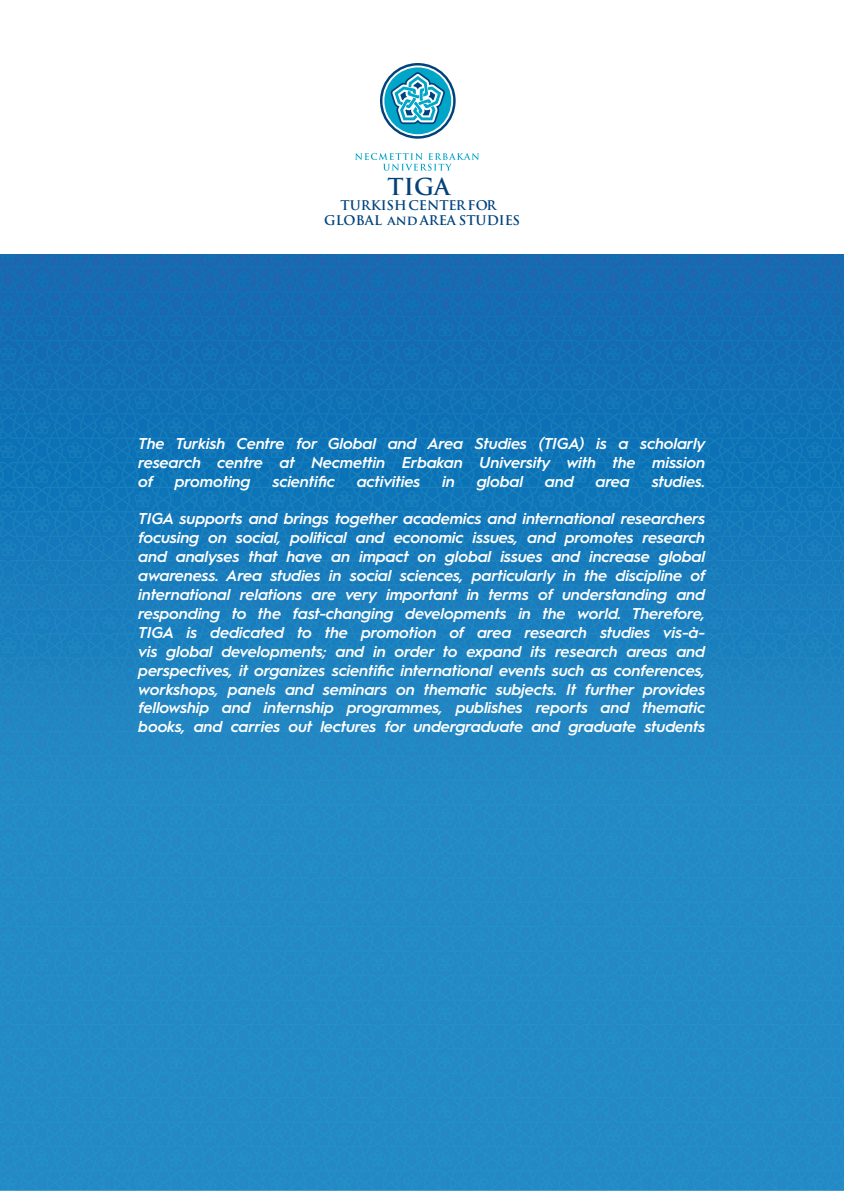
<style>
.page{position:relative;width:844px;height:1191px;background:#fff}
.page>*{position:absolute;margin:0;border:0;box-sizing:border-box;transform-origin:0 0}
.t1{font:700 22.75px "Trajan Pro";color:#01427c}
.t2{font:italic 600 15.75px/18.9px "Hurme Geometric Sans 1";color:#fff;text-align:justify}
.t3{font:700 12.95px/14.7px "Trajan Pro";color:#01427c;text-align:center}
</style>
<div class="page">
<img style="left:0;top:254px;width:843px;height:937px">
<svg style="left:380px;top:63px;width:75px;height:76px"></svg>
<svg style="left:382px;top:65px;width:71px;height:71px"></svg>
<svg style="left:355px;top:153px;width:124px;height:18px"></svg>
<h1 class="t1" style="left:387px;top:173px;width:64px">TIGA</h1>
<p class="t3" style="left:324px;top:198px;width:197px">TURKISH CENTER FOR<br>GLOBAL and AREA STUDIES</p>
<p class="t2" style="left:139px;top:433px;width:568px">The Turkish Centre for Global and Area Studies (TIGA) is a scholarly research centre at Necmettin Erbakan University with the mission of</p>
<p class="t2" style="left:175px;top:470px;width:77px">promoting</p>
<p class="t2" style="left:273px;top:470px;width:64px">scientific</p>
<p class="t2" style="left:357px;top:470px;width:65px">activities</p>
<p class="t2" style="left:442px;top:470px;width:14px">in</p>
<p class="t2" style="left:477px;top:470px;width:48px">global</p>
<p class="t2" style="left:545px;top:470px;width:30px">and</p>
<p class="t2" style="left:595px;top:470px;width:36px">area</p>
<p class="t2" style="left:652px;top:470px;width:55px">studies.</p>
<p class="t2" style="left:139px;top:508px;width:568px">TIGA supports and brings together academics and international researchers focusing on social, political and economic issues, and promotes research and analyses that have an impact on global issues and increase global awareness. Area studies in social sciences, particularly in the discipline of international relations are very important in terms of understanding and responding to the fast-changing developments in the world. Therefore, TIGA is dedicated to the promotion of area research studies vis-à&shy;vis global developments; and in order to expand its research areas and perspectives, it organizes scientific international events such as conferences, workshops, panels and seminars on thematic subjects. It further provides fellowship and internship programmes, publishes reports and thematic books, and carries out lectures for undergraduate and graduate students</p>
</div>
